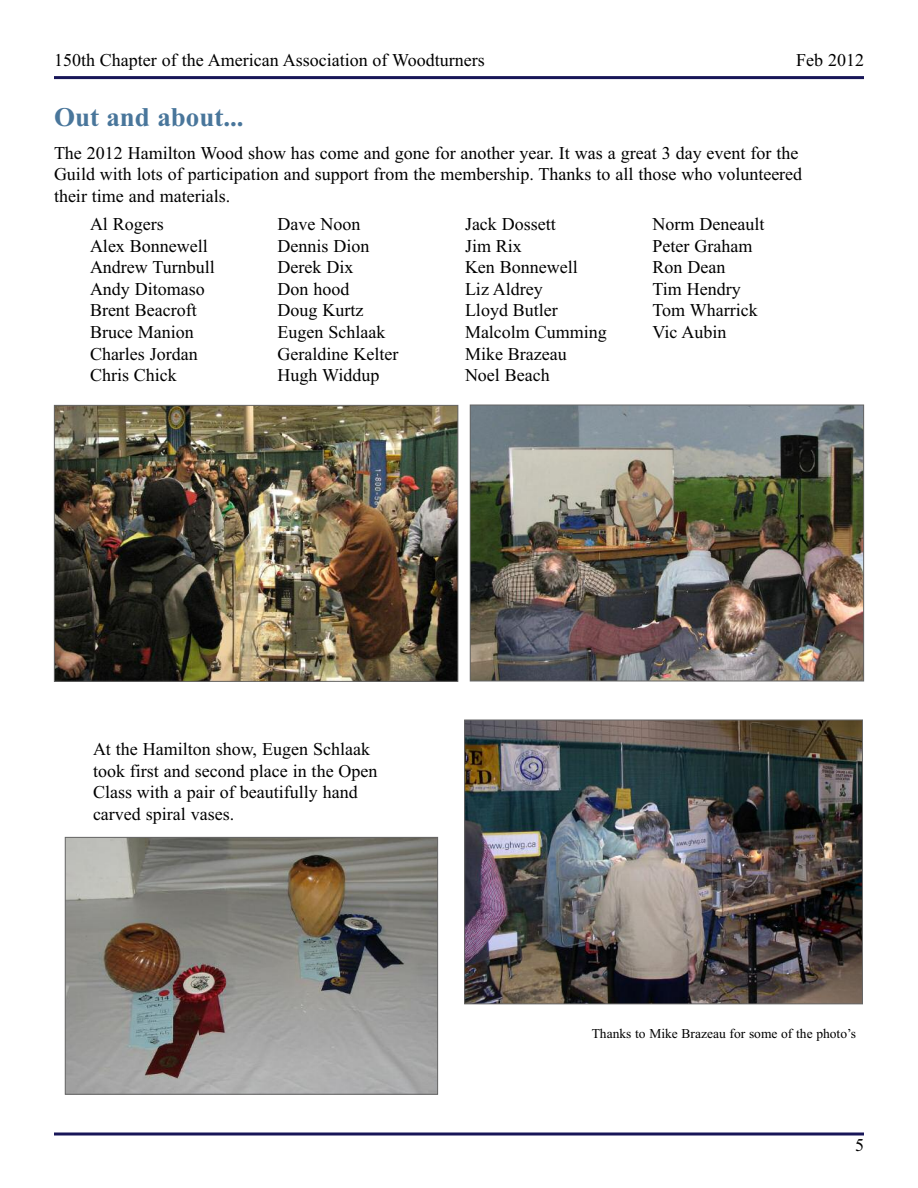
<style>
.page{position:relative;width:918px;height:1188px;background:#fff}
.page>*{position:absolute;margin:0;border:0;box-sizing:border-box;transform-origin:0 0}
.t1{font:700 27px "Times New Roman";color:#49769b}
.t2{font:18px/21.6px "Times New Roman";color:#000}
.t3{font:13.5px "Times New Roman";color:#000}
</style>
<div class="page">
<hr style="left:54px;top:76px;width:810px;height:3px;background:#181658">
<svg style="left:54px;top:1132px;width:810px;height:4px;background:#515081"></svg>
<img style="left:56px;top:407px;width:400px;height:273px">
<div style="left:54px;top:405px;width:404px;height:277px;border:1px solid #666"></div>
<img style="left:472px;top:407px;width:390px;height:272px">
<div style="left:470px;top:405px;width:394px;height:276px;border:1px solid #666"></div>
<img style="left:67px;top:839px;width:369px;height:254px">
<div style="left:65px;top:837px;width:373px;height:258px;border:1px solid #666"></div>
<img style="left:466px;top:722px;width:395px;height:280px">
<div style="left:464px;top:720px;width:399px;height:284px;border:1px solid #666"></div>
<p class="t2" style="left:54px;top:49px;width:432px">150th Chapter of the American Association of Woodturners</p>
<p class="t2" style="left:796px;top:49px;width:69px">Feb 2012</p>
<h1 class="t1" style="left:54px;top:101px;width:191px">Out and about...</h1>
<p class="t2" style="left:54px;top:142px;width:750px">The 2012 Hamilton Wood show has come and gone for another year. It was a great 3 day event for the<br>Guild with lots of participation and support from the membership. Thanks to all those who volunteered their time and materials.</p>
<p class="t2" style="left:90px;top:213px;width:126px">Al Rogers<br>Alex Bonnewell<br>Andrew Turnbull<br>Andy Ditomaso<br>Brent Beacroft<br>Bruce Manion<br>Charles Jordan<br>Chris Chick</p>
<p class="t2" style="left:278px;top:213px;width:122px">Dave Noon<br>Dennis Dion<br>Derek Dix<br>Don hood<br>Doug Kurtz<br>Eugen Schlaak<br>Geraldine Kelter<br>Hugh Widdup</p>
<p class="t2" style="left:465px;top:213px;width:143px">Jack Dossett<br>Jim Rix<br>Ken Bonnewell<br>Liz Aldrey<br>Lloyd Butler<br>Malcolm Cumming<br>Mike Brazeau<br>Noel Beach</p>
<p class="t2" style="left:653px;top:213px;width:113px">Norm Deneault<br>Peter Graham<br>Ron Dean<br>Tim Hendry<br>Tom Wharrick<br>Vic Aubin</p>
<p class="t2" style="left:93px;top:738px;width:286px">At the Hamilton show, Eugen Schlaak took first and second place in the Open<br>Class with a pair of beautifully hand carved spiral vases.</p>
<p class="t3" style="left:592px;top:1025px;width:266px">Thanks to Mike Brazeau for some of the photo’s</p>
<p class="t2" style="left:855px;top:1134px;width:10px">5</p>
</div>
